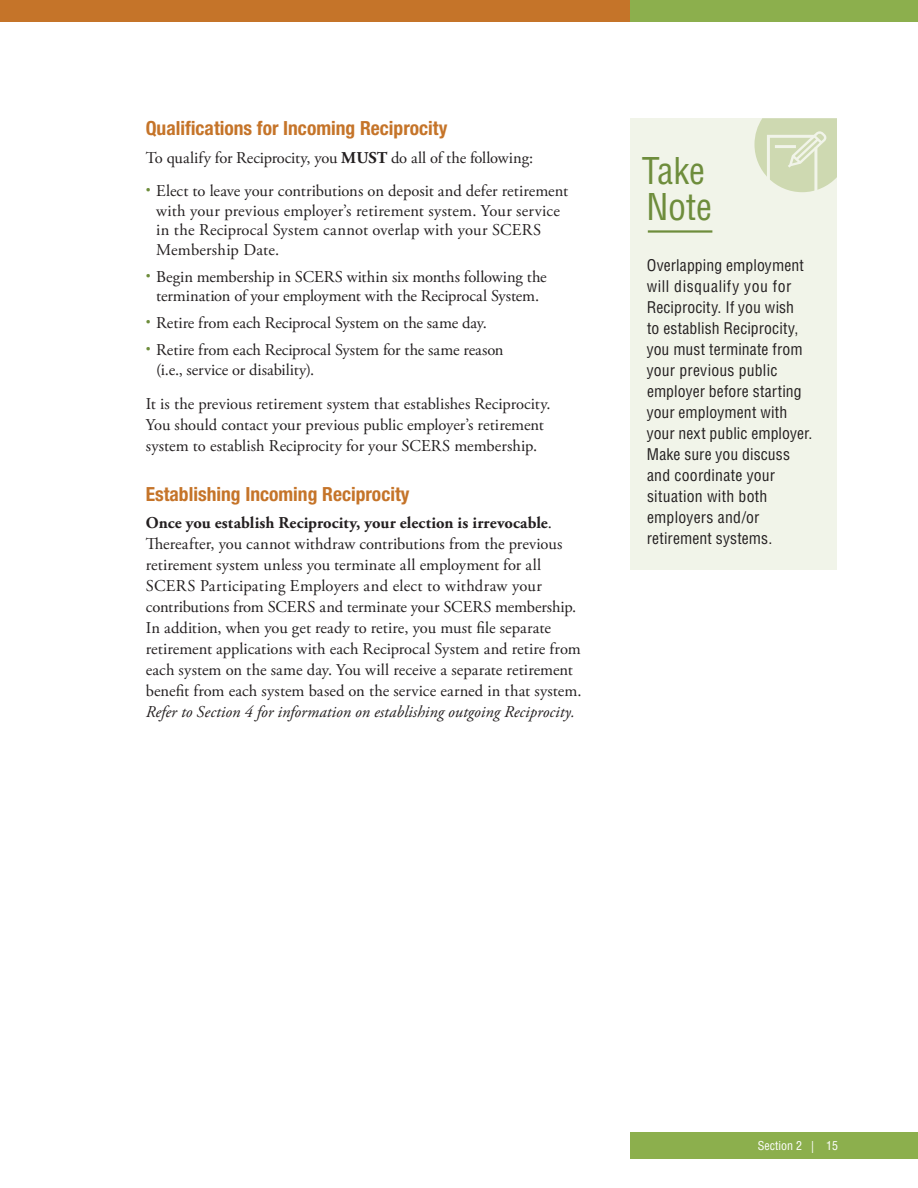
<style>
.page{position:relative;width:918px;height:1188px;background:#fff}
.page>*{position:absolute;margin:0;border:0;box-sizing:border-box;transform-origin:0 0}
.SideBar-Header{font:condensed 36px/36px "Helvetica LT Std";letter-spacing:-.005em;color:#6e8d3c}
.Header_3_-_Orange{font:700 condensed 19.5px "Helvetica Neue LT Std";color:#c57429}
.Body{font:16.5px/21px "Adobe Garamond Pro";color:#231f20}
.Sidebar-Subhead{font:condensed 15.75px/21px "Helvetica LT Std";letter-spacing:.01em;color:#231f20}
.Footer_Text{font:condensed 12px "Helvetica LT Std";color:#fff}
.s1{font-weight:700}
.s2{font-style:italic}
</style>
<div class="page">
<div style="left:0;top:0;width:630px;height:22px;background:#c57429"></div>
<div style="left:630px;top:0;width:288px;height:22px;background:#8caf4d"></div>
<div style="left:630px;top:1132px;width:288px;height:27px;background:#8caf4d"></div>
<div style="left:630px;top:118px;width:207px;height:452px;background:#f1f4e9"></div>
<svg style="left:754px;top:118px;width:83px;height:75px"></svg>
<hr style="left:814px;top:148px;width:3px;height:47px;background:#f1f4e9">
<hr style="left:775px;top:145px;width:21px;height:3px;background:#f1f4e9">
<hr style="left:648px;top:230px;width:64px;height:3px;background:#6e8d3c">
<p class="Header_3_-_Orange" style="left:146px;top:117px;width:303px">Qualifications for Incoming Reciprocity</p>
<p class="Body" style="left:146px;top:148px;width:389px">To qualify for Reciprocity, you <span class="s1">MUST</span> do all of the following:</p>
<p class="Body" style="left:156px;top:182px;width:413px;line-height:19.5px">Elect to leave your contributions on deposit and defer retirement with your previous employer’s retirement system. Your service in the Reciprocal System cannot overlap with your SCERS Membership Date.</p>
<p class="Body" style="left:156px;top:267px;width:392px;line-height:19.5px">Begin membership in SCERS within six months following the termination of your employment with the Reciprocal System.</p>
<p class="Body" style="left:156px;top:313px;width:332px">Retire from each Reciprocal System on the same day.</p>
<p class="Body" style="left:156px;top:341px;width:349px;line-height:19.5px">Retire from each Reciprocal System for the same reason (i.e., service or disability).</p>
<p class="Body" style="left:146px;top:394px;width:406px">It is the previous retirement system that establishes Reciprocity.<br>You should contact your previous public employer’s retirement system to establish Reciprocity for your SCERS membership.</p>
<p class="Header_3_-_Orange" style="left:146px;top:482px;width:265px">Establishing Incoming Reciprocity</p>
<p class="Body" style="left:146px;top:513px;width:437px"><span class="s1">Once you establish Reciprocity, your election is irrevocable</span>.<br>Thereafter, you cannot withdraw contributions from the previous retirement system unless you terminate all employment for all SCERS Participating Employers and elect to withdraw your contributions from SCERS and terminate your SCERS membership.<br>In addition, when you get ready to retire, you must file separate retirement applications with each Reciprocal System and retire from each system on the same day. You will receive a separate retirement benefit from each system based on the service earned in that system.<br><span class="s2">Refer to Section 4 for information on establishing outgoing Reciprocity.</span></p>
<p class="SideBar-Header" style="left:642px;top:153px;width:72px">Take<br>Note</p>
<p class="Sidebar-Subhead" style="left:647px;top:254px;width:167px">Overlapping employment will disqualify you for<br>Reciprocity. If you wish<br>to establish Reciprocity, you must terminate from your previous public employer before starting your employment with your next public employer.<br>Make sure you discuss and coordinate your situation with both employers and/or retirement systems.</p>
<p class="Footer_Text" style="left:758px;top:1138px;width:82px">Section 2 | 15</p>
</div>
